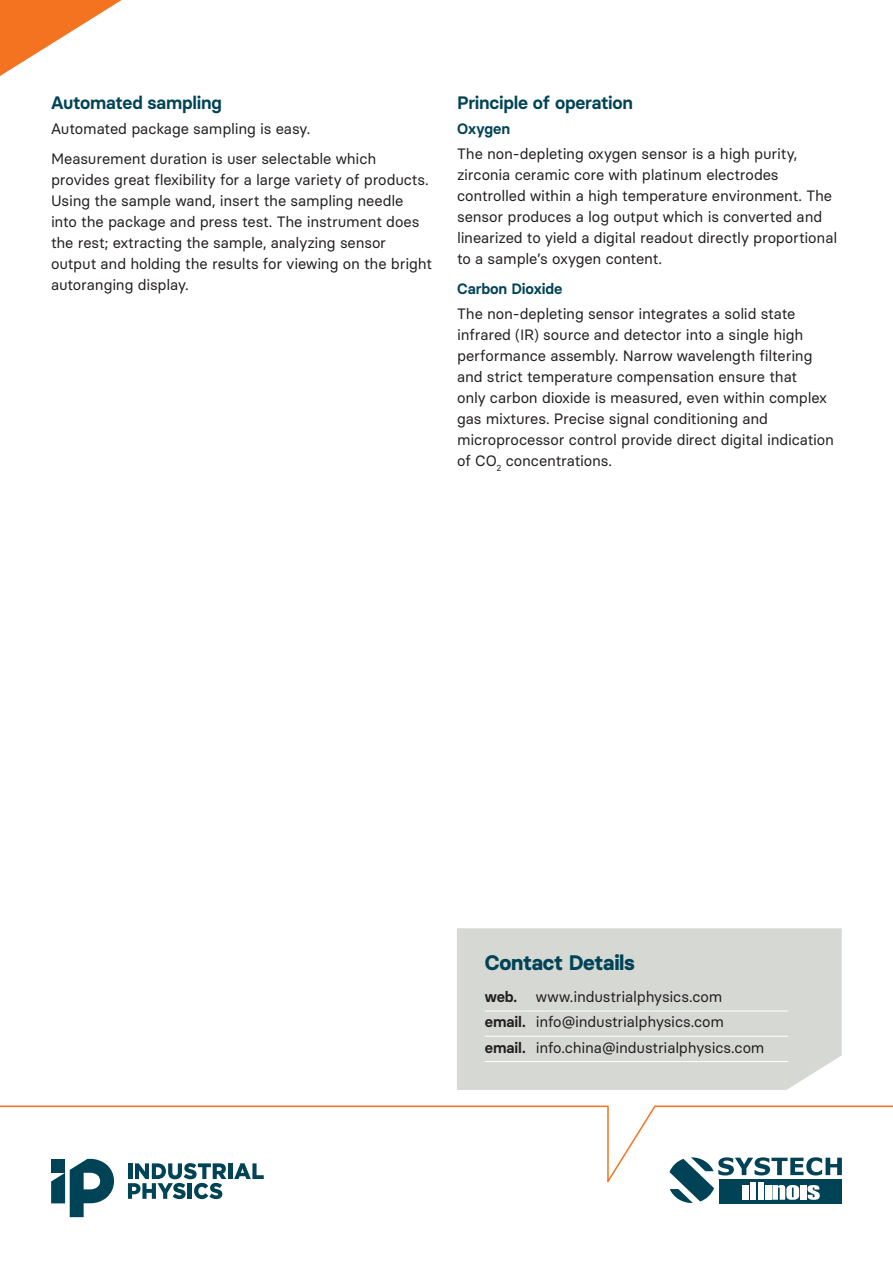
<style>
.page{position:relative;width:893px;height:1263px;background:#fff}
.page>*{position:absolute;margin:0;border:0;box-sizing:border-box;transform-origin:0 0}
.t1{font:700 21px "Basier Circle";letter-spacing:-.01em;color:#004356}
.t2{font:600 18px "Basier Circle";letter-spacing:-.01em;color:#004356}
.t3{font:15px/21px "Basier Circle";letter-spacing:-.01em;color:#231f20}
.t4{font:600 15px "Basier Circle";letter-spacing:-.005em;color:#004356}
.s1{font-weight:600}
</style>
<div class="page">
<svg style="left:0;top:0;width:122px;height:76px"></svg>
<svg style="left:0;top:1105px;width:893px;height:81px"></svg>
<div style="left:228px;top:1163px;width:5px;height:16px;background:#004356"></div>
<svg style="left:234px;top:1163px;width:30px;height:16px"></svg>
<svg style="left:128px;top:1163px;width:98px;height:36px"></svg>
<svg style="left:51px;top:1159px;width:63px;height:58px"></svg>
<div style="left:457px;top:928px;width:385px;height:162px;background:#d6d8d4"></div>
<hr style="left:485px;top:1010px;width:303px;height:1px;background:#fff">
<hr style="left:485px;top:1036px;width:303px;height:1px;background:#fff">
<hr style="left:485px;top:1061px;width:303px;height:1px;background:#fff">
<svg style="left:669px;top:1157px;width:173px;height:46px"></svg>
<p class="t2" style="left:51px;top:95px;width:172px">Automated sampling</p>
<p class="t3" style="left:51px;top:116px;width:327px;line-height:29.5px">Automated package sampling is easy.<br>Measurement duration is user selectable which</p>
<p class="t3" style="left:51px;top:170px;width:383px">provides great flexibility for a large variety of products.<br>Using the sample wand, insert the sampling needle into the package and press test. The instrument does the rest; extracting the sample, analyzing sensor output and holding the results for viewing on the bright autoranging display.</p>
<p class="t2" style="left:457px;top:95px;width:177px">Principle of operation</p>
<p class="t4" style="left:457px;top:123px;width:55px">Oxygen</p>
<p class="t3" style="left:457px;top:145px;width:382px">The non-depleting oxygen sensor is a high purity, zirconia ceramic core with platinum electrodes controlled within a high temperature environment. The sensor produces a log output which is converted and linearized to yield a digital readout directly proportional to a sample’s oxygen content.</p>
<p class="t4" style="left:457px;top:283px;width:107px">Carbon Dioxide</p>
<p class="t3" style="left:457px;top:305px;width:378px">The non-depleting sensor integrates a solid state infrared (IR) source and detector into a single high performance assembly. Narrow wavelength filtering and strict temperature compensation ensure that<br>only carbon dioxide is measured, even within complex gas mixtures. Precise signal conditioning and microprocessor control provide direct digital indication of CO<sub>2</sub> concentrations.</p>
<h1 class="t1" style="left:485px;top:950px;width:152px">Contact Details</h1>
<p class="t3" style="left:485px;top:985px;width:281px;line-height:25.2px"><span class="s1">web.</span> www.industrialphysics.com <span class="s1">email.</span> info@industrialphysics.com <span class="s1">email.</span> info.china@industrialphysics.com</p>
</div>
